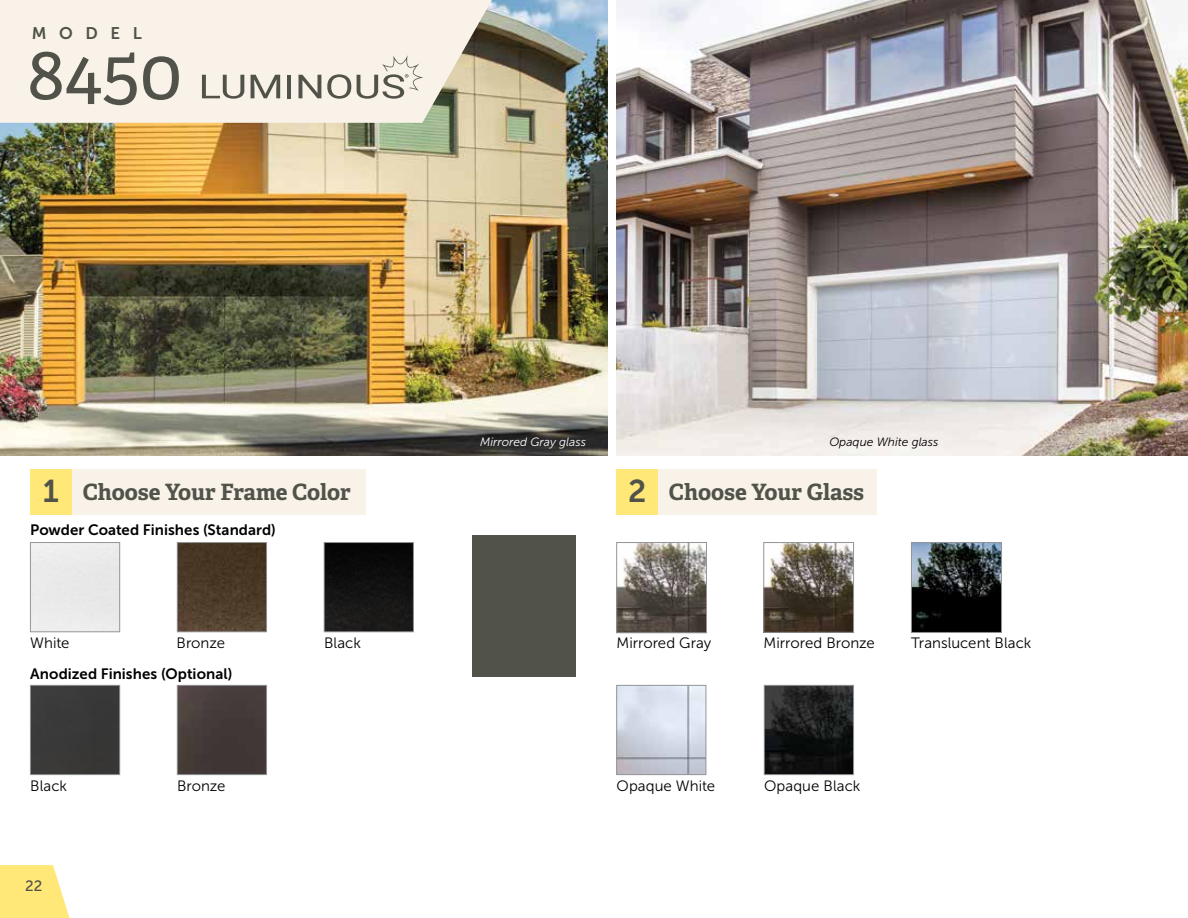
<style>
.page{position:relative;width:1188px;height:918px;background:#fff}
.page>*{position:absolute;margin:0;border:0;box-sizing:border-box;transform-origin:0 0}
.t1{font:73.35px "Adelle PE";color:#51534a}
.t2{font:700 22.5px "Adelle PE";letter-spacing:-.005em;color:#51534a}
.t3{font:16.8px "Museo Sans 700";letter-spacing:.75em;color:#51534a}
.t4{font:15px "Museo Sans 300";letter-spacing:.005em;color:#000}
.t5{font:15px "Museo Sans 700";letter-spacing:.005em;color:#000}
.t6{font:15px "Museo Sans 500";color:#51534a}
.t7{font:italic 12px "Museo Sans 300";color:#fff}
.t8{font:italic 12px "Museo Sans 300";color:#000}
.s1{font-family:"Museo Sans 700";font-weight:400;font-size:31.5px}
</style>
<div class="page">
<img style="left:0;top:0;width:608px;height:455px">
<img style="left:617px;top:0;width:571px;height:456px">
<svg style="left:0;top:0;width:492px;height:123px;background:#f1ebdf"></svg>
<img style="left:618px;top:544px;width:87px;height:87px">
<div style="left:616px;top:542px;width:91px;height:91px;border:1px solid #939598"></div>
<img style="left:618px;top:687px;width:86px;height:86px">
<div style="left:616px;top:685px;width:90px;height:90px;border:1px solid #939598"></div>
<img style="left:766px;top:687px;width:86px;height:86px">
<div style="left:764px;top:685px;width:90px;height:90px;border:1px solid #939598"></div>
<img style="left:913px;top:544px;width:87px;height:87px">
<div style="left:911px;top:542px;width:91px;height:91px;border:1px solid #939598"></div>
<img style="left:766px;top:544px;width:86px;height:87px">
<div style="left:764px;top:542px;width:90px;height:91px;border:1px solid #939598"></div>
<div style="left:616px;top:469px;width:262px;height:45px;background:#f8f2e8"></div>
<div style="left:616px;top:469px;width:42px;height:45px;background:#ffe877"></div>
<img style="left:179px;top:687px;width:86px;height:86px">
<div style="left:177px;top:685px;width:90px;height:90px;border:1px solid #939598"></div>
<div style="left:32px;top:687px;width:86px;height:86px;background:#3a3939"></div>
<div style="left:30px;top:685px;width:90px;height:90px;border:1px solid #939598"></div>
<img style="left:326px;top:544px;width:86px;height:86px">
<div style="left:324px;top:542px;width:90px;height:90px;border:1px solid #939598"></div>
<img style="left:179px;top:544px;width:86px;height:86px">
<div style="left:177px;top:542px;width:90px;height:90px;border:1px solid #939598"></div>
<div style="left:30px;top:542px;width:90px;height:90px;border:1px solid #939598"></div>
<div style="left:53px;top:469px;width:312px;height:45px;background:#f8f2e8"></div>
<div style="left:30px;top:469px;width:42px;height:45px;background:#ffe877"></div>
<svg style="left:202px;top:75px;width:42px;height:24px"></svg>
<svg style="left:251px;top:75px;width:29px;height:23px"></svg>
<hr style="left:287px;top:75px;width:4px;height:23px;background:#51534a">
<svg style="left:299px;top:75px;width:22px;height:23px"></svg>
<svg style="left:327px;top:74px;width:24px;height:25px"></svg>
<svg style="left:357px;top:55px;width:66px;height:44px;background:#dbd6cc"></svg>
<div style="left:472px;top:536px;width:104px;height:141px;background:#51534a"></div>
<svg style="left:0;top:865px;width:69px;height:53px;background:#ffea86"></svg>
<p class="t3" style="left:32px;top:24px;width:112px">MODEL</p>
<h1 class="t1" style="left:27px;top:20px;width:156px">8450</h1>
<h2 class="t2" style="left:43px;top:476px;width:309px"><span class="s1">1</span> Choose Your Frame Color</h2>
<p class="t5" style="left:30px;top:522px;width:247px">Powder Coated Finishes (Standard)</p>
<p class="t4" style="left:30px;top:635px;width:41px">White</p>
<p class="t5" style="left:30px;top:666px;width:204px">Anodized Finishes (Optional)</p>
<p class="t4" style="left:177px;top:635px;width:50px">Bronze</p>
<p class="t4" style="left:324px;top:635px;width:38px">Black</p>
<p class="t4" style="left:30px;top:777px;width:38px">Black</p>
<p class="t4" style="left:177px;top:777px;width:50px">Bronze</p>
<p class="t6" style="left:25px;top:878px;width:19px">22</p>
<p class="t7" style="left:480px;top:436px;width:107px">Mirrored Gray glass</p>
<p class="t8" style="left:829px;top:436px;width:111px">Opaque White glass</p>
<h2 class="t2" style="left:628px;top:476px;width:238px"><span class="s1">2</span> Choose Your Glass</h2>
<p class="t4" style="left:616px;top:635px;width:96px">Mirrored Gray</p>
<p class="t4" style="left:764px;top:635px;width:113px">Mirrored Bronze</p>
<p class="t4" style="left:911px;top:635px;width:122px">Translucent Black</p>
<p class="t4" style="left:616px;top:777px;width:100px">Opaque White</p>
<p class="t4" style="left:764px;top:777px;width:98px">Opaque Black</p>
</div>
